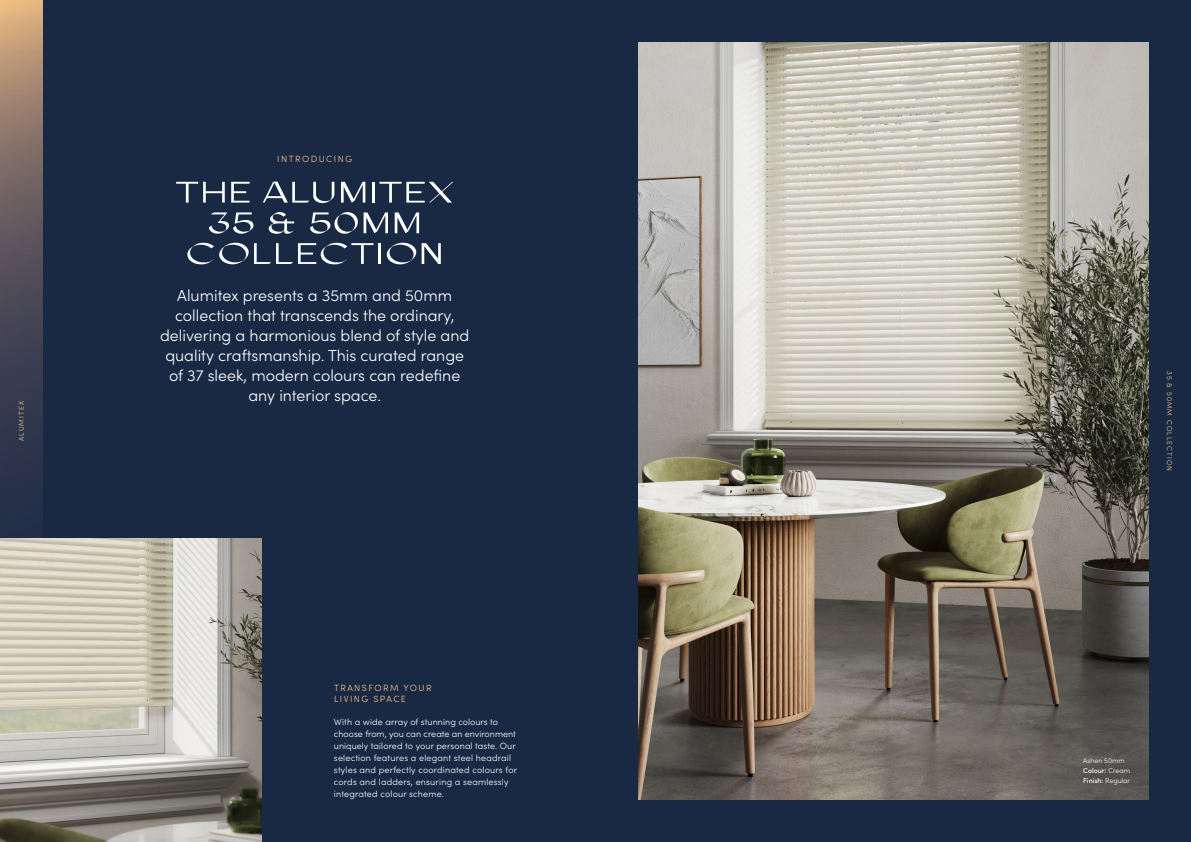
<style>
.page{position:relative;width:1191px;height:842px;background:#192944}
.page>*{position:absolute;margin:0;border:0;box-sizing:border-box;transform-origin:0 0}
.t1{font:300 16px/20px "Sofia Pro";color:#fff;text-align:center}
.t2{font:300 9px/12px "Sofia Pro";letter-spacing:.01em;color:#fff}
.t3{font:300 9px/10.8px "Sofia Pro";letter-spacing:.16em;color:#fdc888}
.t4{font:300 7px/10px "Sofia Pro";color:#fff}
.t5{font:300 7px "Sofia Pro";letter-spacing:.15em;color:#fdc888}
.s1{font-weight:500}
</style>
<div class="page">
<svg style="left:0;top:0;width:43px;height:539px;background:#645a5d"></svg>
<img style="left:638px;top:43px;width:510px;height:756px">
<img style="left:0;top:539px;width:261px;height:303px">
<svg style="left:341px;top:182px;width:24px;height:21px"></svg>
<svg style="left:395px;top:212px;width:24px;height:21px"></svg>
<svg style="left:269px;top:212px;width:25px;height:22px"></svg>
<svg style="left:386px;top:243px;width:55px;height:21px"></svg>
<svg style="left:310px;top:212px;width:78px;height:22px"></svg>
<svg style="left:231px;top:182px;width:18px;height:21px"></svg>
<svg style="left:209px;top:212px;width:45px;height:22px"></svg>
<svg style="left:379px;top:182px;width:74px;height:21px"></svg>
<svg style="left:176px;top:182px;width:49px;height:21px"></svg>
<svg style="left:187px;top:242px;width:186px;height:22px"></svg>
<svg style="left:263px;top:181px;width:71px;height:23px"></svg>
<hr style="left:372px;top:182px;width:2px;height:21px;background:#fff">
<hr style="left:378px;top:243px;width:3px;height:21px;background:#fff">
<p class="t5" style="left:16px;top:441px;width:41px;rotate:-90deg">ALUMITEX</p>
<p class="t3" style="left:277px;top:153px;width:76px">INTRODUCING</p>
<p class="t1" style="left:160px;top:284px;width:311px">Alumitex presents a 35mm and 50mm collection that transcends the ordinary, delivering a harmonious blend of style and quality craftsmanship. This curated range of 37 sleek, modern colours can redefine any interior space.</p>
<p class="t3" style="left:334px;top:682px;width:99px">TRANSFORM YOUR<br>LIVING SPACE</p>
<p class="t2" style="left:334px;top:715px;width:185px">With a wide array of stunning colours to choose from, you can create an environment uniquely tailored to your personal taste. Our selection features a elegant steel headrail styles and perfectly coordinated colours for cords and ladders, ensuring a seamlessly integrated colour scheme.</p>
<p class="t5" style="left:1174px;top:371px;width:102px;rotate:90deg">35 &amp; 50MM COLLECTION</p>
<p class="t4" style="left:1083px;top:755px;width:48px">Ashen 50mm<br><span class="s1">Colour:</span> Cream<br><span class="s1">Finish:</span> Regular</p>
</div>
